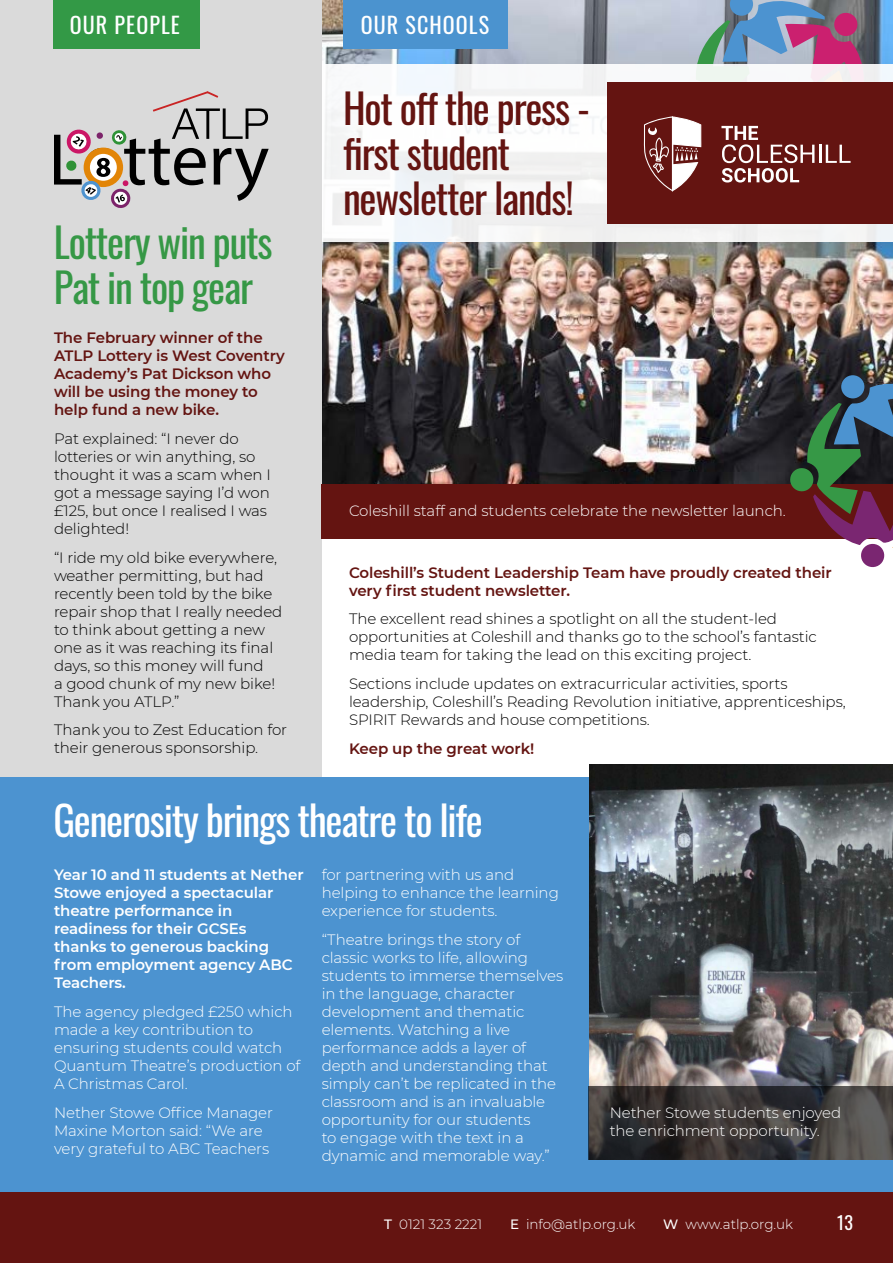
<style>
.page{position:relative;width:893px;height:1263px;background:#fff}
.page>*{position:absolute;margin:0;border:0;box-sizing:border-box;transform-origin:0 0}
.t1{font:40.5px/45px "Oswald";letter-spacing:-.03em;color:#641411}
.t2{font:40.5px "Oswald";letter-spacing:-.03em;color:#fff}
.t3{font:40.5px/45px "Oswald";letter-spacing:-.03em;color:#369846}
.t4{font:22.05px "Oswald";letter-spacing:.05em;color:#fff}
.t5{font:18px "Oswald";color:#fff}
.t6{font:300 15px/18px "Montserrat";letter-spacing:-.005em;color:#000}
.t7{font:300 15px/18px "Montserrat";letter-spacing:-.005em;color:#fff}
.t8{font:600 15px/18px "Montserrat";letter-spacing:-.005em;color:#641411}
.t9{font:600 15px/18px "Montserrat";letter-spacing:-.005em;color:#fff}
.t10{font:300 13.5px "Montserrat";color:#fff}
.s1{font-weight:500}
</style>
<div class="page">
<img style="left:322px;top:0;width:571px;height:485px">
<div style="left:0;top:0;width:322px;height:799px;background:#dadada"></div>
<div style="left:322px;top:64px;width:571px;height:177px;background:#f5f7f9"></div>
<div style="left:0;top:777px;width:893px;height:416px;background:#4c93d0"></div>
<div style="left:0;top:1193px;width:893px;height:70px;background:#641411"></div>
<div style="left:322px;top:485px;width:571px;height:54px;background:#641411"></div>
<div style="left:53px;top:0;width:147px;height:48px;background:#339946"></div>
<img style="left:589px;top:764px;width:304px;height:322px">
<svg style="left:589px;top:1086px;width:304px;height:73px;background:#3b3838"></svg>
<svg style="left:54px;top:91px;width:215px;height:117px"></svg>
<div style="left:343px;top:0;width:165px;height:48px;background:#4b93cf"></div>
<div style="left:607px;top:83px;width:286px;height:141px;background:#641411"></div>
<svg style="left:644px;top:0;width:225px;height:192px"></svg>
<svg style="left:789px;top:373px;width:104px;height:195px"></svg>
<h2 class="t4" style="left:70px;top:5px;width:112px">OUR PEOPLE</h2>
<h1 class="t3" style="left:54px;top:216px;width:220px">Lottery win puts<br>Pat in top gear</h1>
<p class="t8" style="left:54px;top:328px;width:232px">The February winner of the<br>ATLP Lottery is West Coventry<br>Academy’s Pat Dickson who will be using the money to help fund a new bike.</p>
<p class="t6" style="left:54px;top:429px;width:218px">Pat explained: “I never do lotteries or win anything, so thought it was a scam when I got a message saying I’d won £125, but once I realised I was delighted!</p>
<p class="t6" style="left:54px;top:548px;width:230px">“I ride my old bike everywhere, weather permitting, but had recently been told by the bike repair shop that I really needed to think about getting a new one as it was reaching its final days, so this money will fund<br>a good chunk of my new bike!<br>Thank you ATLP.”</p>
<p class="t6" style="left:54px;top:720px;width:235px">Thank you to Zest Education for their generous sponsorship.</p>
<h2 class="t4" style="left:361px;top:5px;width:130px">OUR SCHOOLS</h2>
<h1 class="t1" style="left:343px;top:82px;width:249px">Hot off the press - first student newsletter lands!</h1>
<p class="t7" style="left:349px;top:501px;width:438px">Coleshill staff and students celebrate the newsletter launch.</p>
<p class="t8" style="left:349px;top:563px;width:484px">Coleshill’s Student Leadership Team have proudly created their very first student newsletter.</p>
<p class="t6" style="left:349px;top:609px;width:469px">The excellent read shines a spotlight on all the student-led opportunities at Coleshill and thanks go to the school’s fantastic media team for taking the lead on this exciting project.</p>
<p class="t6" style="left:349px;top:674px;width:498px">Sections include updates on extracurricular activities, sports leadership, Coleshill’s Reading Revolution initiative, apprenticeships,<br>SPIRIT Rewards and house competitions.</p>
<p class="t8" style="left:349px;top:739px;width:187px">Keep up the great work!</p>
<h1 class="t2" style="left:53px;top:784px;width:431px">Generosity brings theatre to life</h1>
<p class="t9" style="left:54px;top:865px;width:251px">Year 10 and 11 students at Nether<br>Stowe enjoyed a spectacular theatre performance in readiness for their GCSEs<br>thanks to generous backing from employment agency ABC<br>Teachers.</p>
<p class="t7" style="left:54px;top:1002px;width:248px">The agency pledged £250 which made a key contribution to ensuring students could watch<br>Quantum Theatre’s production of<br>A Christmas Carol.</p>
<p class="t7" style="left:54px;top:1103px;width:221px">Nether Stowe Office Manager<br>Maxine Morton said: “We are very grateful to ABC Teachers</p>
<p class="t7" style="left:322px;top:865px;width:239px">for partnering with us and helping to enhance the learning experience for students.</p>
<p class="t7" style="left:322px;top:930px;width:243px">“Theatre brings the story of classic works to life, allowing students to immerse themselves in the language, character development and thematic elements. Watching a live performance adds a layer of depth and understanding that simply can’t be replicated in the classroom and is an invaluable opportunity for our students<br>to engage with the text in a dynamic and memorable way.”</p>
<p class="t7" style="left:610px;top:1103px;width:233px">Nether Stowe students enjoyed the enrichment opportunity.</p>
<p class="t10" style="left:384px;top:1215px;width:99px"><span class="s1">T</span> 0121 323 2221</p>
<p class="t10" style="left:510px;top:1215px;width:127px"><span class="s1">E</span> info@atlp.org.uk</p>
<p class="t10" style="left:663px;top:1215px;width:131px"><span class="s1">W</span> www.atlp.org.uk</p>
<p class="t5" style="left:837px;top:1207px;width:17px">13</p>
</div>
